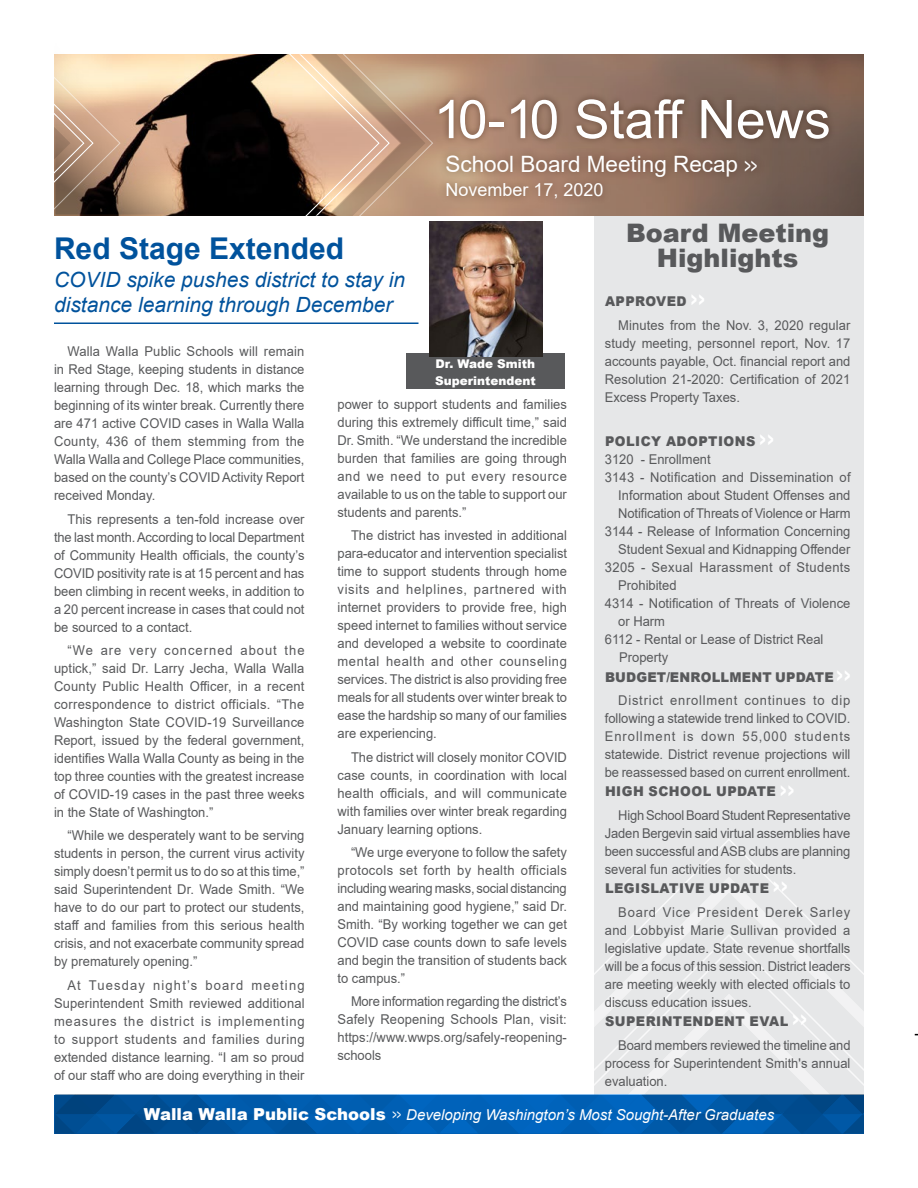
<style>
.page{position:relative;width:918px;height:1188px;background:#fff}
.page>*{position:absolute;margin:0;border:0;box-sizing:border-box;transform-origin:0 0}
.t1{font:53.25px "Arial";color:#fff}
.t2{font:700 30px "Arial";color:#00529c}
.t3{font:900 25.5px/25.5px "Arial";color:#58595b;text-align:center}
.t4{font:22.5px "Arial";color:#fff}
.t5{font:italic 21px/25.2px "Arial";color:#00529c}
.t6{font:18px "Arial";color:#fff}
.t7{font:italic 15px "Arial";color:#fff}
.t8{font:13.5px/18px "Arial";color:#58595b;text-align:justify;scale:.96 1}
.t9{font:13.5px/23.4px "Arial";letter-spacing:.06em;color:#58595b;text-align:right;scale:.96 1}
.t10{font:13.5px/23.4px "Arial";letter-spacing:-.02em;color:#58595b;scale:.96 1}
.t11{font:13.5px "Arial";letter-spacing:.03em;color:#58595b;scale:.96 1}
.t12{font:900 13.5px "Arial";letter-spacing:.035em;color:#58595b;scale:.96 1}
.t13{font:900 12px/16.5px "Arial";color:#fff}
.s1{font-weight:900}
.s2{font-weight:900;font-size:18px;color:#fff}
.s3{font-size:18px;color:#fff}
.s4{font-weight:900;font-style:normal;font-size:16.5px}
.s5{font-style:normal}
</style>
<div class="page">
<div style="left:594px;top:211px;width:270px;height:891px;background:#e6e7e8"></div>
<svg style="left:594px;top:839px;width:270px;height:154px"></svg>
<hr style="left:54px;top:322px;width:364px;height:2px;background:#00529c">
<div style="left:406px;top:353px;width:159px;height:36px;background:#58595b"></div>
<svg style="left:434px;top:54px;width:430px;height:162px;background:#896d5d"></svg>
<svg style="left:55px;top:993px;width:809px;height:102px"></svg>
<svg style="left:54px;top:1095px;width:810px;height:39px;background:#0058a6"></svg>
<div style="left:438px;top:146px;width:327px;height:61px;background:#371e10;opacity:.5"></div>
<div style="left:433px;top:92px;width:402px;height:54px;background:#371e10;opacity:.5"></div>
<svg style="left:280px;top:54px;width:154px;height:162px;background:#be9d82"></svg>
<svg style="left:121px;top:54px;width:159px;height:162px;background:#5e4f41"></svg>
<svg style="left:54px;top:54px;width:67px;height:162px;background:#b59980"></svg>
<img style="left:429px;top:221px;width:114px;height:135px">
<h1 class="t1" style="left:434px;top:83px;width:399px">10-10 Staff News</h1>
<h3 class="t4" style="left:446px;top:148px;width:314px">School Board Meeting Recap &gt;&gt;</h3>
<h3 class="t6" style="left:446px;top:177px;width:160px">November 17, 2020</h3>
<h2 class="t2" style="left:54px;top:227px;width:292px">Red Stage Extended</h2>
<h3 class="t5" style="left:54px;top:267px;width:353px">COVID spike pushes district to stay in distance learning through December</h3>
<p class="t8" style="left:54px;top:342px;width:263px;text-indent:14px">Walla Walla Public Schools will remain in Red Stage, keeping students in distance learning through Dec. 18, which marks the beginning of its winter break. Currently there are 471 active COVID cases in Walla Walla County, 436 of them stemming from the Walla Walla and College Place communities, based on the county’s COVID Activity Report received Monday.</p>
<p class="t8" style="left:54px;top:510px;width:262px;text-indent:14px">This represents a ten-fold increase over the last month. According to local Department of Community Health officials, the county’s COVID positivity rate is at 15 percent and has been climbing in recent weeks, in addition to a 20 percent increase in cases that could not be sourced to a contact.</p>
<p class="t8" style="left:54px;top:641px;width:263px;text-indent:14px">“We are very concerned about the uptick,” said Dr. Larry Jecha, Walla Walla County Public Health Officer, in a recent correspondence to district officials. “The Washington State COVID-19 Surveillance Report, issued by the federal government, identifies Walla Walla County as being in the top three counties with the greatest increase of COVID-19 cases in the past three weeks in the State of Washington.”</p>
<p class="t8" style="left:54px;top:826px;width:263px;text-indent:14px">“While we desperately want to be serving students in person, the current virus activity simply doesn’t permit us to do so at this time,” said Superintendent Dr. Wade Smith. “We have to do our part to protect our students, staff and families from this serious health crisis, and not exacerbate community spread by prematurely opening.”</p>
<p class="t8" style="left:54px;top:976px;width:263px;text-indent:14px">At Tuesday night’s board meeting Superintendent Smith reviewed additional measures the district is implementing to support students and families during extended distance learning. “I am so proud of our staff who are doing everything in their</p>
<p class="t13" style="left:435px;top:355px;width:102px">Dr. Wade Smith<br>Superintendent</p>
<p class="t8" style="left:338px;top:395px;width:241px">power to support students and families during this extremely difficult time,” said Dr. Smith. “We understand the incredible burden that families are going through and we need to put every resource available to us on the table to support our students and parents.”</p>
<p class="t8" style="left:338px;top:526px;width:241px;text-indent:14px">The district has invested in additional para-educator and intervention specialist time to support students through home visits and helplines, partnered with internet providers to provide free, high speed internet to families without service and developed a website to coordinate mental health and other counseling services. The district is also providing free meals for all students over winter break to ease the hardship so many of our families are experiencing.</p>
<p class="t8" style="left:338px;top:748px;width:241px;text-indent:14px">The district will closely monitor COVID case counts, in coordination with local health officials, and will communicate with families over winter break regarding January learning options.</p>
<p class="t8" style="left:338px;top:843px;width:241px;text-indent:14px">“We urge everyone to follow the safety protocols set forth by health officials including wearing masks, social distancing and maintaining good hygiene,” said Dr.<br>Smith. “By working together we can get COVID case counts down to safe levels and begin the transition of students back to campus.”</p>
<p class="t8" style="left:338px;top:993px;width:240px;text-indent:14px">More information regarding the district’s Safely Reopening Schools Plan, visit: https://www.wwps.org/safely-reopening&shy;schools</p>
<h3 class="t3" style="left:626px;top:219px;width:205px">Board Meeting<br>Highlights</h3>
<p class="t8" style="left:618px;top:290px;width:243px;line-height:23.4px;text-indent:-13px"><span class="s1">APPROVED</span> <span class="s2">&gt; &gt;<br></span>Minutes from the Nov. 3, 2020 regular</p>
<p class="t8" style="left:605px;top:334px;width:257px">study meeting, personnel report, Nov. 17 accounts payable, Oct. financial report and Resolution 21-2020: Certification of 2021<br>Excess Property Taxes.</p>
<p class="t12" style="left:605px;top:431px;width:177px">POLICY ADOPTIONS <span class="s3">&gt; &gt;</span></p>
<p class="t8" style="left:605px;top:450px;width:112px">3120 - Enrollment</p>
<p class="t8" style="left:605px;top:468px;width:258px">3143 - Notification and Dissemination of</p>
<p class="t8" style="left:618px;top:486px;width:243px">Information about Student Offenses and</p>
<p class="t8" style="left:618px;top:504px;width:243px">Notification of Threats of Violence or Harm</p>
<p class="t8" style="left:605px;top:522px;width:257px">3144 - Release of Information Concerning</p>
<p class="t8" style="left:618px;top:540px;width:243px">Student Sexual and Kidnapping Offender</p>
<p class="t11" style="left:605px;top:558px;width:257px">3205 - Sexual Harassment of Students</p>
<p class="t8" style="left:618px;top:576px;width:62px">Prohibited</p>
<p class="t8" style="left:605px;top:594px;width:257px">4314 - Notification of Threats of Violence</p>
<p class="t8" style="left:618px;top:612px;width:50px">or Harm</p>
<p class="t8" style="left:605px;top:630px;width:229px">6112 - Rental or Lease of District Real</p>
<p class="t8" style="left:619px;top:648px;width:53px">Property</p>
<p class="t9" style="left:605px;top:665px;width:257px"><span class="s1">BUDGET/ENROLLMENT UPDATE</span> <span class="s2">&gt; &gt;<br></span>District enrollment continues to dip</p>
<p class="t8" style="left:605px;top:709px;width:257px">following a statewide trend linked to COVID.<br>Enrollment is down 55,000 students statewide. District revenue projections will be reassessed based on current enrollment.</p>
<p class="t10" style="left:618px;top:780px;width:243px;text-indent:-13px"><span class="s1">HIGH SCHOOL UPDATE</span> <span class="s2">&gt; &gt;<br></span>High School Board Student Representative</p>
<p class="t8" style="left:605px;top:824px;width:257px">Jaden Bergevin said virtual assemblies have been successful and ASB clubs are planning several fun activities for students.</p>
<p class="t9" style="left:618px;top:877px;width:243px;text-align:left;text-indent:-13px"><span class="s1">LEGISLATIVE UPDATE</span> <span class="s2">&gt; &gt;<br></span>Board Vice President Derek Sarley</p>
<p class="t8" style="left:605px;top:921px;width:258px">and Lobbyist Marie Sullivan provided a legislative update. State revenue shortfalls will be a focus of this session. District leaders are meeting weekly with elected officials to discuss education issues.</p>
<p class="t8" style="left:618px;top:1010px;width:243px;line-height:23.4px;text-indent:-13px"><span class="s1">SUPERINTENDENT EVAL</span> <span class="s2">&gt; &gt;<br></span>Board members reviewed the timeline and</p>
<p class="t8" style="left:605px;top:1054px;width:257px">process for Superintendent Smith's annual evaluation.</p>
<p class="t7" style="left:144px;top:1105px;width:632px"><span class="s4">Walla Walla Public Schools</span> <span class="s5">&gt;&gt;</span> Developing Washington’s Most Sought-After Graduates</p>
</div>
